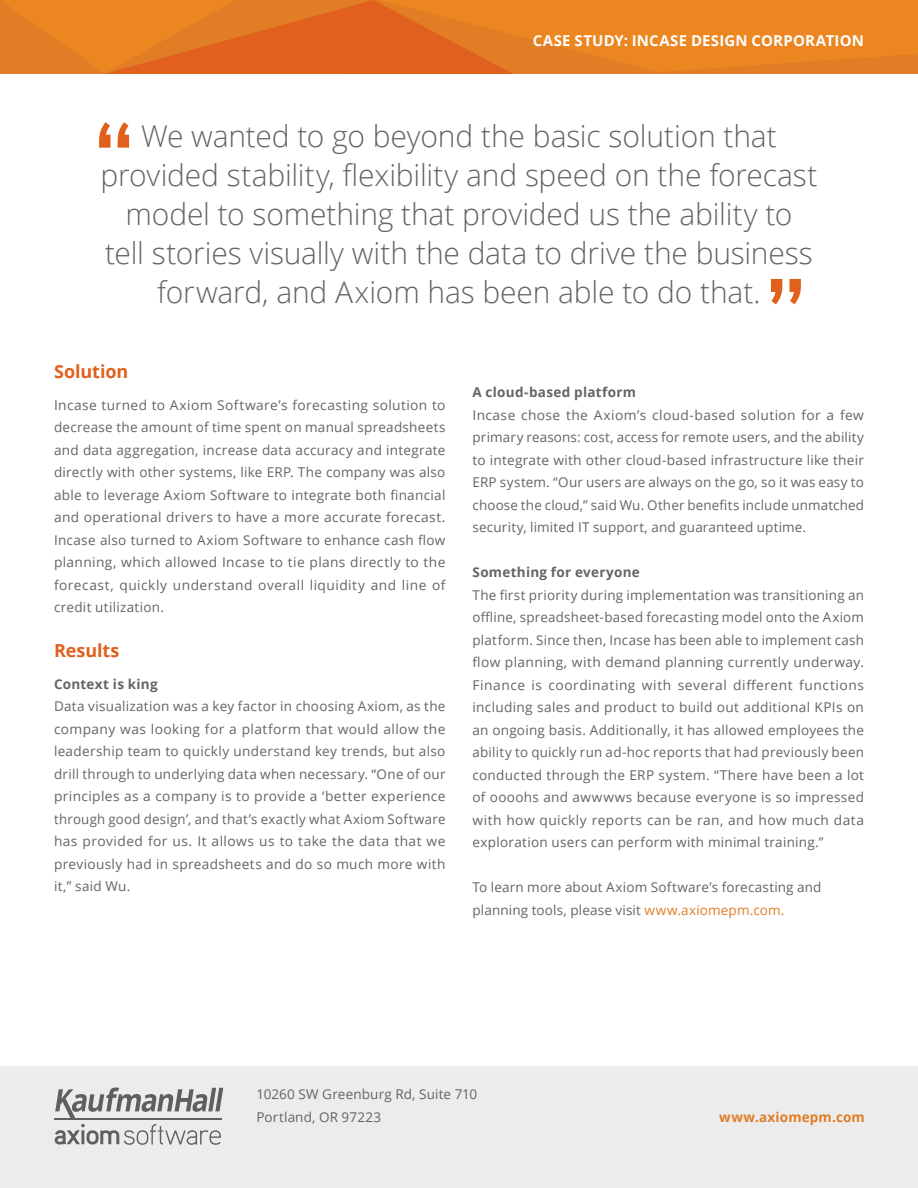
<style>
.page{position:relative;width:918px;height:1188px;background:#fff}
.page>*{position:absolute;margin:0;border:0;box-sizing:border-box;transform-origin:0 0}
.t1{font:700 93px "Century Gothic";color:#e1601e}
.Pull_quote{font:300 30px/39px "Open Sans";letter-spacing:-.005em;color:#636466;text-align:center}
.Subhed{font:700 18px "Open Sans";letter-spacing:-.005em;color:#e1601e}
.t2{font:700 15px "Open Sans";letter-spacing:.015em;color:#fff}
.t3{font:13.5px/22.5px "Open Sans";letter-spacing:.02em;color:#636466;text-align:justify}
.t4{font:700 13.5px "Open Sans";letter-spacing:.02em;color:#636466}
.t5{font:700 13.5px "Open Sans";letter-spacing:.01em;color:#e07d25}
.s1{color:#e07d25}
</style>
<div class="page">
<svg style="left:0;top:0;width:918px;height:74px;background:#e57b21"></svg>
<div style="left:0;top:1066px;width:918px;height:122px;background:#ececec"></div>
<hr style="left:54px;top:1118px;width:168px;height:2px;background:#5f5f62">
<svg style="left:55px;top:1088px;width:168px;height:57px"></svg>
<p class="t2" style="left:533px;top:30px;width:333px">CASE STUDY: INCASE DESIGN CORPORATION</p>
<p class="t1" style="left:92px;top:86px;width:46px">“</p>
<p class="Pull_quote" style="left:100px;top:116px;width:719px">We wanted to go beyond the basic solution that provided stability, flexibility and speed on the forecast model to something that provided us the ability to<br>tell stories visually with the data to drive the business forward, and Axiom has been able to do that.</p>
<p class="t1" style="left:808px;top:340px;width:46px;rotate:-180deg">“</p>
<p class="Subhed" style="left:54px;top:359px;width:76px">Solution</p>
<p class="t3" style="left:54px;top:393px;width:393px">Incase turned to Axiom Software’s forecasting solution to decrease the amount of time spent on manual spreadsheets and data aggregation, increase data accuracy and integrate directly with other systems, like ERP. The company was also able to leverage Axiom Software to integrate both financial and operational drivers to have a more accurate forecast.<br>Incase also turned to Axiom Software to enhance cash flow planning, which allowed Incase to tie plans directly to the forecast, quickly understand overall liquidity and line of credit utilization.</p>
<p class="Subhed" style="left:54px;top:638px;width:67px">Results</p>
<p class="t4" style="left:54px;top:674px;width:105px">Context is king</p>
<p class="t3" style="left:54px;top:695px;width:393px">Data visualization was a key factor in choosing Axiom, as the company was looking for a platform that would allow the leadership team to quickly understand key trends, but also drill through to underlying data when necessary. “One of our principles as a company is to provide a ‘better experience through good design’, and that’s exactly what Axiom Software has provided for us. It allows us to take the data that we previously had in spreadsheets and do so much more with it,” said Wu.</p>
<p class="t4" style="left:472px;top:383px;width:165px">A cloud-based platform</p>
<p class="t3" style="left:472px;top:403px;width:393px">Incase chose the Axiom’s cloud-based solution for a few primary reasons: cost, access for remote users, and the ability to integrate with other cloud-based infrastructure like their ERP system. “Our users are always on the go, so it was easy to choose the cloud,” said Wu. Other benefits include unmatched security, limited IT support, and guaranteed uptime.</p>
<p class="t4" style="left:472px;top:563px;width:169px">Something for everyone</p>
<p class="t3" style="left:472px;top:583px;width:393px">The first priority during implementation was transitioning an offline, spreadsheet-based forecasting model onto the Axiom platform. Since then, Incase has been able to implement cash flow planning, with demand planning currently underway.<br>Finance is coordinating with several different functions including sales and product to build out additional KPIs on an ongoing basis. Additionally, it has allowed employees the ability to quickly run ad-hoc reports that had previously been conducted through the ERP system. “There have been a lot of oooohs and awwwws because everyone is so impressed with how quickly reports can be ran, and how much data exploration users can perform with minimal training.”</p>
<p class="t3" style="left:472px;top:876px;width:351px">To learn more about Axiom Software’s forecasting and planning tools, please visit <span class="s1">www.axiomepm.com.</span></p>
<p class="t3" style="left:256px;top:1083px;width:222px">10260 SW Greenburg Rd, Suite 710<br>Portland, OR 97223</p>
<p class="t5" style="left:719px;top:1107px;width:147px">www.axiomepm.com</p>
</div>
